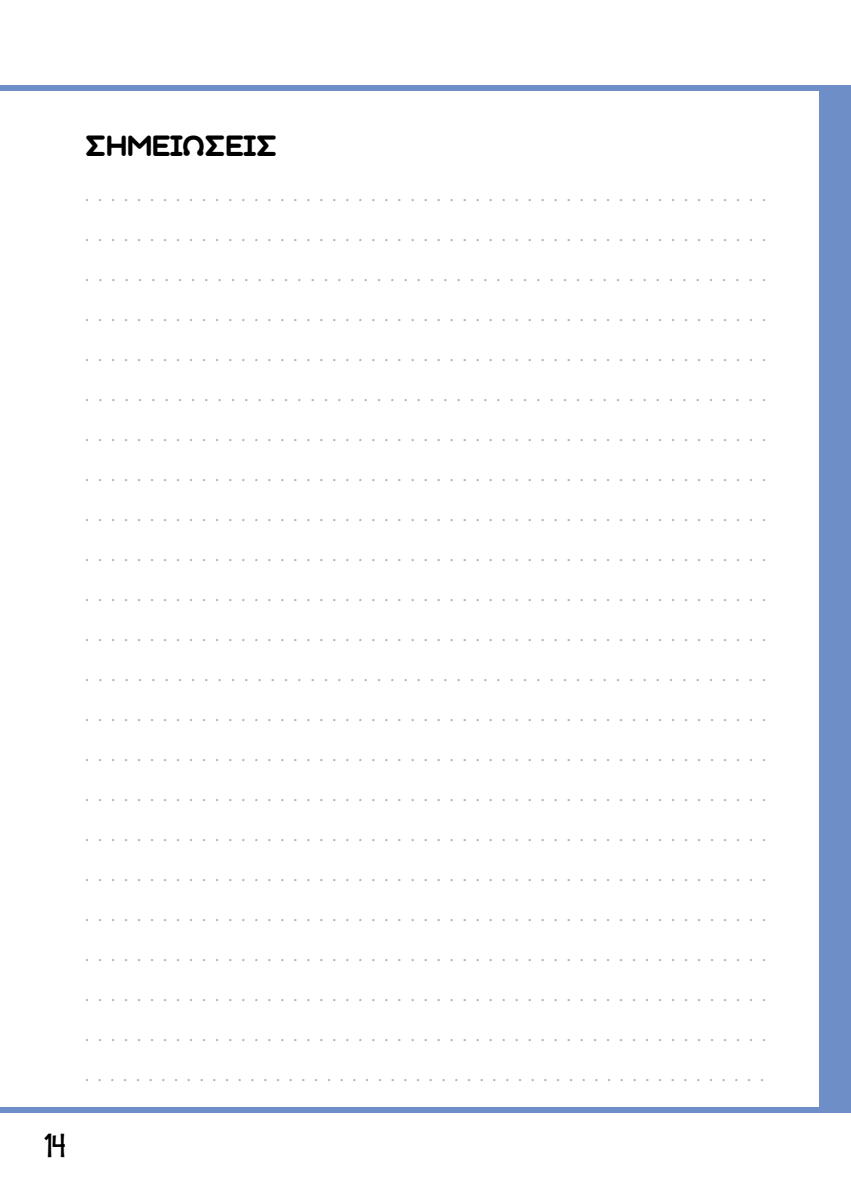
<style>
.page{position:relative;width:851px;height:1191px;background:#fff}
.page>*{position:absolute;margin:0;border:0;box-sizing:border-box;transform-origin:0 0}
.t1{font:32px "Aka Acid GR Soft Ice Cream";color:#000}
.t2{font:24px "KG She Persisted";color:#000}
.t3{font:18px "Myriad Pro";color:#b3b2b2}
</style>
<div class="page">
<div style="left:0;top:85px;width:850px;height:5px;background:#6e8ec8"></div>
<div style="left:0;top:1107px;width:850px;height:5px;background:#6e8ec8"></div>
<div style="left:819px;top:90px;width:31px;height:1019px;background:#6e8ec8"></div>
<hr style="left:850px;top:90px;width:1px;height:1019px;background:#6e8ec8">
<h2 class="t2" style="left:44px;top:1127px;width:22px">14</h2>
<h1 class="t1" style="left:85px;top:130px;width:193px">ΣΗΜΕΙΩΣΕΙΣ</h1>
<p class="t3" style="left:85px;top:183px;width:682px">.....................................................</p>
<p class="t3" style="left:85px;top:223px;width:682px">.....................................................</p>
<p class="t3" style="left:85px;top:263px;width:682px">....................................................</p>
<p class="t3" style="left:85px;top:303px;width:682px">.....................................................</p>
<p class="t3" style="left:85px;top:343px;width:682px">.....................................................</p>
<p class="t3" style="left:85px;top:383px;width:682px">....................................................</p>
<p class="t3" style="left:85px;top:423px;width:682px">.....................................................</p>
<p class="t3" style="left:85px;top:463px;width:682px">.....................................................</p>
<p class="t3" style="left:85px;top:503px;width:682px">.....................................................</p>
<p class="t3" style="left:85px;top:543px;width:682px">.....................................................</p>
<p class="t3" style="left:85px;top:583px;width:682px">.....................................................</p>
<p class="t3" style="left:85px;top:623px;width:682px">.....................................................</p>
<p class="t3" style="left:85px;top:663px;width:682px">....................................................</p>
<p class="t3" style="left:85px;top:703px;width:682px">.....................................................</p>
<p class="t3" style="left:85px;top:743px;width:682px">.....................................................</p>
<p class="t3" style="left:85px;top:783px;width:682px">.....................................................</p>
<p class="t3" style="left:85px;top:823px;width:682px">.....................................................</p>
<p class="t3" style="left:85px;top:863px;width:682px">.....................................................</p>
<p class="t3" style="left:85px;top:903px;width:682px">.....................................................</p>
<p class="t3" style="left:85px;top:943px;width:682px">.....................................................</p>
<p class="t3" style="left:85px;top:983px;width:682px">.....................................................</p>
<p class="t3" style="left:85px;top:1023px;width:682px">.....................................................</p>
<p class="t3" style="left:85px;top:1063px;width:680px">......................................................</p>
</div>
